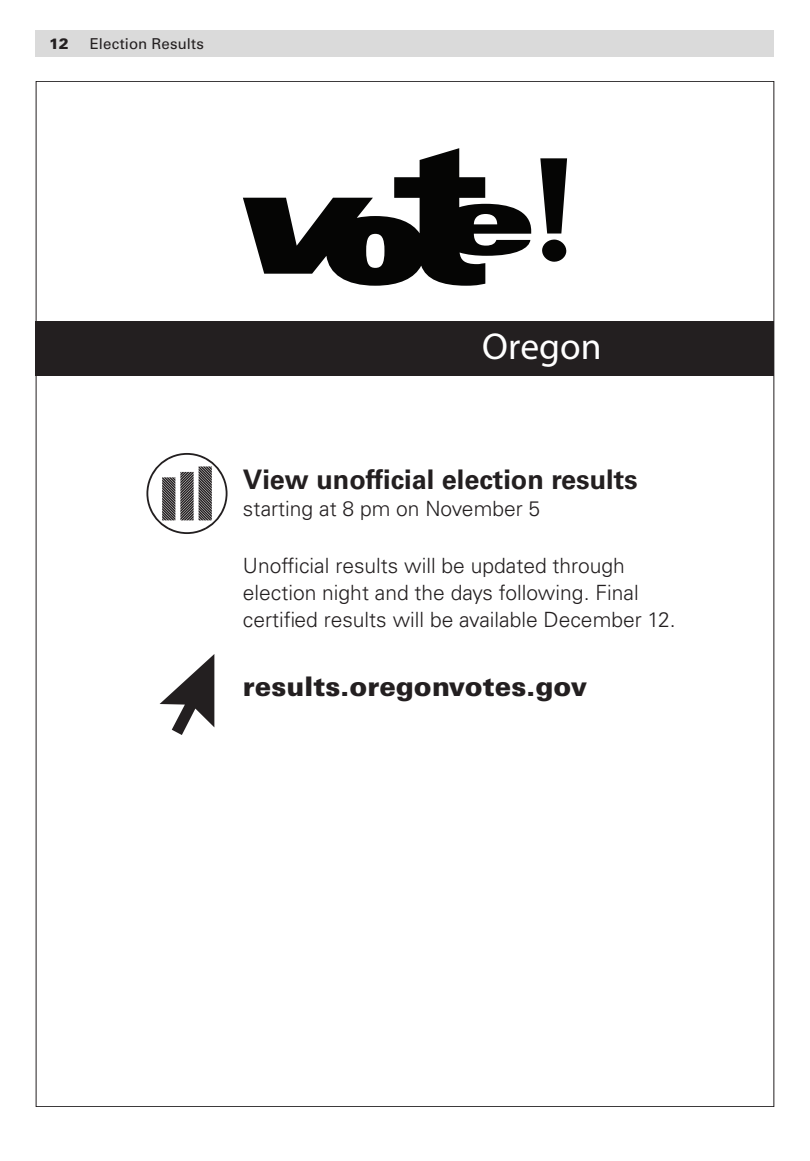
<style>
.page{position:relative;width:810px;height:1161px;background:#fff}
.page>*{position:absolute;margin:0;border:0;box-sizing:border-box;transform-origin:0 0}
.t1{font:37.5px "Myriad Pro";color:#fff}
.t2{font:700 27px "Univers LT Std";color:#231f20}
.t3{font:900 27px "Univers LT Std";color:#231f20}
.t4{font:300 21px/27px "Univers LT Std";color:#231f20}
.header_info_-_L{font:15px "Univers LT Std";letter-spacing:.005em;color:#231f20}
.t5{font:900 15px "Univers LT Std";color:#231f20}
</style>
<div class="page">
<div style="left:36px;top:30px;width:738px;height:27px;background:#dadada"></div>
<svg style="left:243px;top:148px;width:324px;height:138px"></svg>
<div style="left:36px;top:322px;width:738px;height:54px;background:#231f20"></div>
<svg style="left:160px;top:654px;width:54px;height:81px"></svg>
<svg style="left:146px;top:453px;width:82px;height:81px"></svg>
<p class="t5" style="left:49px;top:34px;width:21px">12</p>
<p class="header_info_-_L" style="left:90px;top:35px;width:116px">Election Results</p>
<p class="t1" style="left:482px;top:323px;width:121px">Oregon</p>
<p class="t2" style="left:243px;top:463px;width:396px">View unofficial election results</p>
<p class="t4" style="left:243px;top:495px;width:299px">starting at 8 pm on November 5</p>
<p class="t4" style="left:243px;top:552px;width:434px">Unofficial results will be updated through election night and the days following. Final certified results will be available December 12.</p>
<p class="t3" style="left:243px;top:669px;width:346px">results.oregonvotes.gov</p>
</div>
